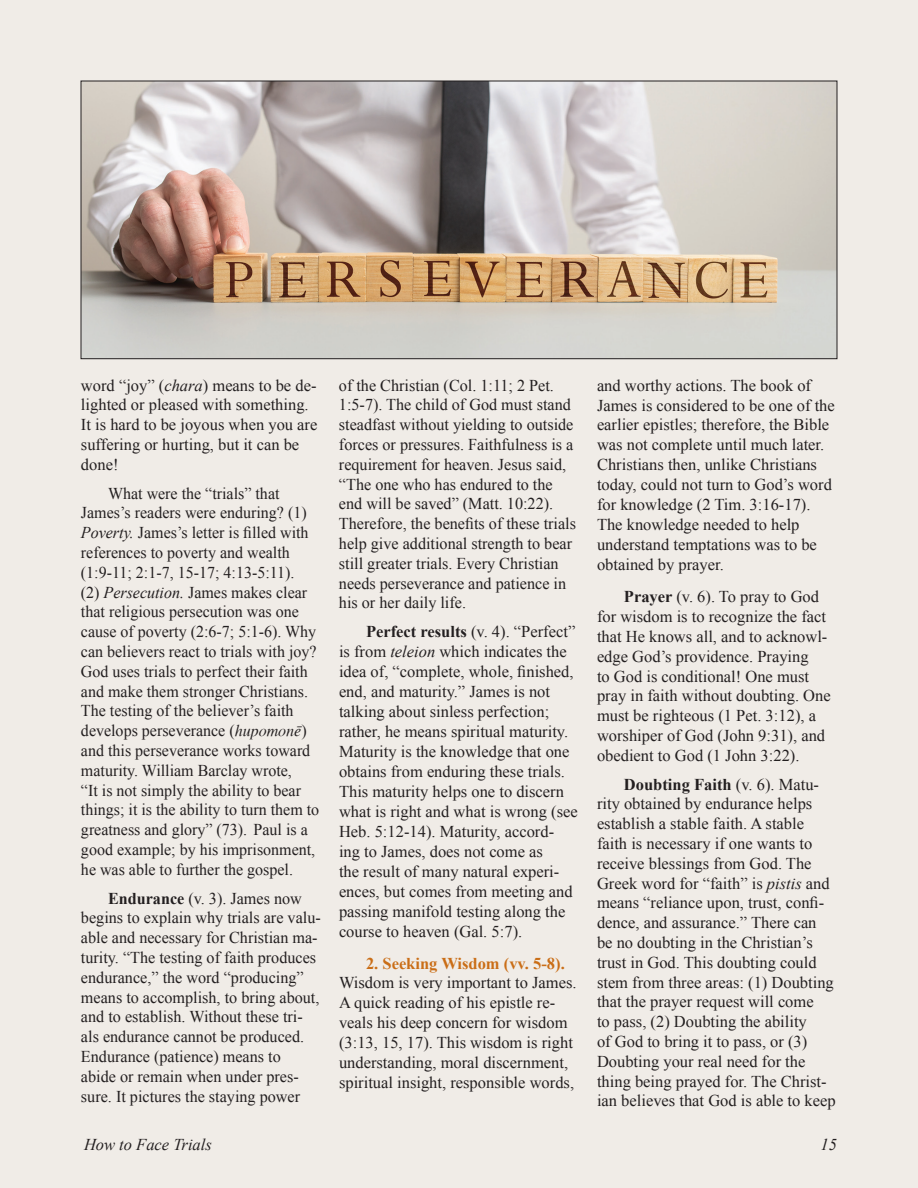
<style>
.page{position:relative;width:918px;height:1188px;background:#f0ece7}
.page>*{position:absolute;margin:0;border:0;box-sizing:border-box;transform-origin:0 0}
.t1{font:16.5px/19.8px "Times New Roman";color:#231f20}
.t2{font:700 16.5px "Times New Roman";color:#ca6e17}
.t3{font:italic 16.5px "Times New Roman";color:#231f20}
.s1{font-style:italic}
.s2{font-family:"Translit LSAKK Italic"}
.s3{font-weight:700}
</style>
<div class="page">
<img style="left:83px;top:83px;width:752px;height:274px">
<p class="t1" style="left:81px;top:375px;width:238px">word “joy” (<span class="s1">chara</span>) means to be de&shy;lighted or pleased with something.<br>It is hard to be joyous when you are suffering or hurting, but it can be done!</p>
<p class="t1" style="left:81px;top:483px;width:240px;text-indent:27px">What were the “trials” that James’s readers were enduring? (1)<br><span class="s1">Poverty.</span> James’s letter is filled with references to poverty and wealth (1:9-11; 2:1-7, 15-17; 4:13-5:11).<br>(2) <span class="s1">Persecution.</span> James makes clear that religious persecution was one cause of poverty (2:6-7; 5:1-6). Why can believers react to trials with joy?<br>God uses trials to perfect their faith and make them stronger Christians.<br>The testing of the believer’s faith develops perseverance (<span class="s2">hupomonÙ</span>) and this perseverance works toward maturity. William Barclay wrote,<br>“It is not simply the ability to bear things; it is the ability to turn them to greatness and glory” (73). Paul is a good example; by his imprisonment, he was able to further the gospel.</p>
<p class="t1" style="left:81px;top:888px;width:241px;text-indent:27px"><span class="s3">Endurance</span> (v. 3). James now begins to explain why trials are valu&shy;able and necessary for Christian ma&shy;turity. “The testing of faith produces endurance,” the word “producing” means to accomplish, to bring about, and to establish. Without these tri&shy;als endurance cannot be produced.<br>Endurance (patience) means to<br>abide or remain when under pres&shy;sure. It pictures the staying power</p>
<p class="t1" style="left:339px;top:375px;width:239px">of the Christian (Col. 1:11; 2 Pet.<br>1:5-7). The child of God must stand steadfast without yielding to outside forces or pressures. Faithfulness is a requirement for heaven. Jesus said, “The one who has endured to the end will be saved” (Matt. 10:22).<br>Therefore, the benefits of these trials help give additional strength to bear still greater trials. Every Christian needs perseverance and patience in his or her daily life.</p>
<p class="t1" style="left:339px;top:622px;width:240px;text-indent:27px"><span class="s3">Perfect results</span> (v. 4). “Perfect” is from <span class="s1">teleion</span> which indicates the idea of, “complete, whole, finished, end, and maturity.” James is not talking about sinless perfection; rather, he means spiritual maturity.<br>Maturity is the knowledge that one obtains from enduring these trials.<br>This maturity helps one to discern what is right and what is wrong (see Heb. 5:12-14). Maturity, accord&shy;ing to James, does not come as<br>the result of many natural experi&shy;ences, but comes from meeting and passing manifold testing along the course to heaven (Gal. 5:7).</p>
<p class="t2" style="left:366px;top:952px;width:200px">2. Seeking Wisdom (vv. 5-8).</p>
<p class="t1" style="left:339px;top:973px;width:239px">Wisdom is very important to James.<br>A quick reading of his epistle re&shy;veals his deep concern for wisdom (3:13, 15, 17). This wisdom is right understanding, moral discernment, spiritual insight, responsible words,</p>
<p class="t1" style="left:597px;top:375px;width:239px">and worthy actions. The book of<br>James is considered to be one of the earlier epistles; therefore, the Bible was not complete until much later.<br>Christians then, unlike Christians today, could not turn to God’s word for knowledge (2 Tim. 3:16-17).<br>The knowledge needed to help understand temptations was to be obtained by prayer.</p>
<p class="t1" style="left:597px;top:586px;width:235px;text-indent:27px"><span class="s3">Prayer</span> (v. 6). To pray to God for wisdom is to recognize the fact that He knows all, and to acknowl&shy;edge God’s providence. Praying<br>to God is conditional! One must pray in faith without doubting. One must be righteous (1 Pet. 3:12), a worshiper of God (John 9:31), and obedient to God (1 John 3:22).</p>
<p class="t1" style="left:597px;top:774px;width:240px;text-indent:27px"><span class="s3">Doubting Faith</span> (v. 6). Matu&shy;rity obtained by endurance helps establish a stable faith. A stable faith is necessary if one wants to receive blessings from God. The Greek word for “faith” is <span class="s1">pistis</span> and means “reliance upon, trust, confi&shy;dence, and assurance.” There can be no doubting in the Christian’s trust in God. This doubting could stem from three areas: (1) Doubting that the prayer request will come<br>to pass, (2) Doubting the ability<br>of God to bring it to pass, or (3)<br>Doubting your real need for the thing being prayed for. The Christ&shy;ian believes that God is able to keep</p>
<p class="t3" style="left:84px;top:1133px;width:129px">How to Face Trials</p>
<p class="t3" style="left:820px;top:1133px;width:18px">15</p>
</div>
